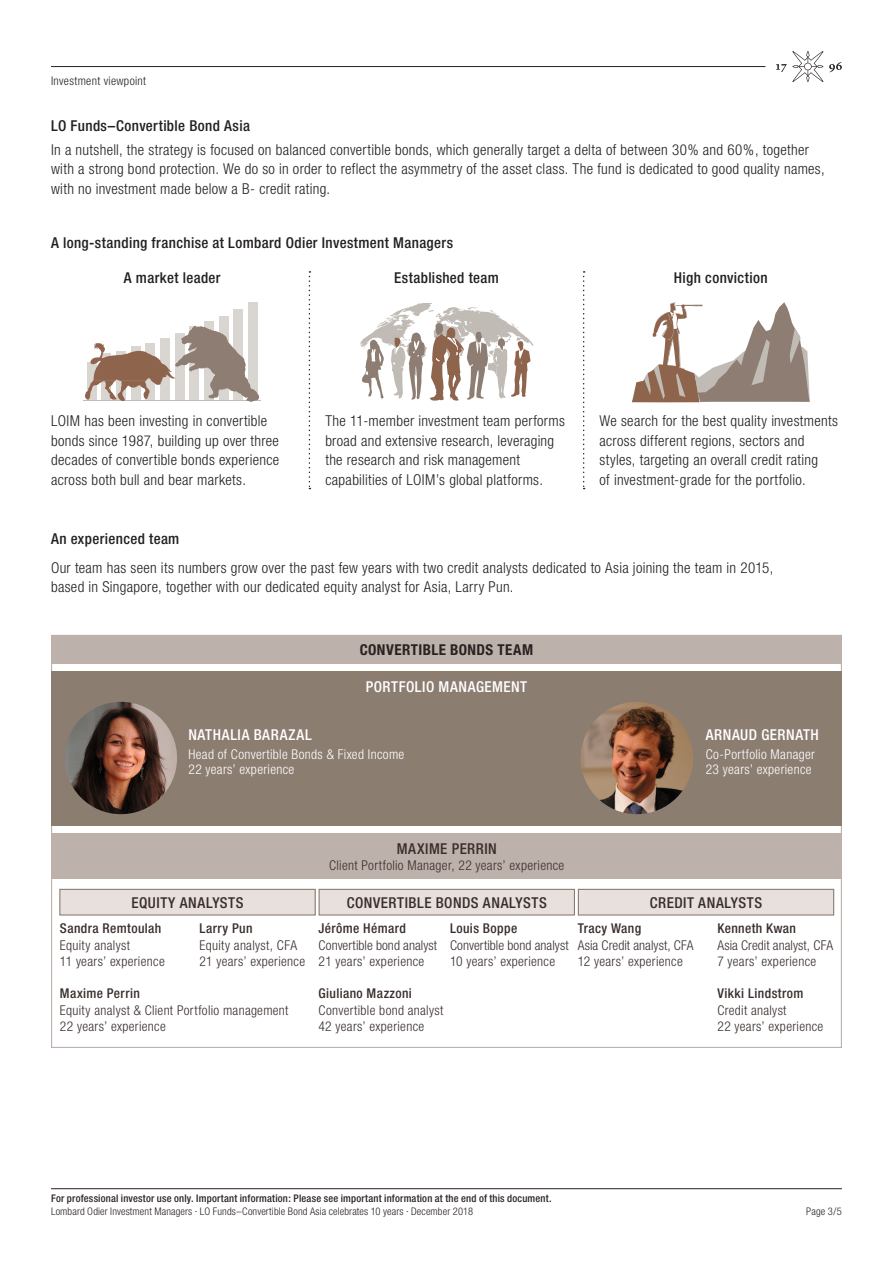
<style>
.page{position:relative;width:893px;height:1263px;background:#fff}
.page>*{position:absolute;margin:0;border:0;box-sizing:border-box;transform-origin:0 0}
.Texte{font:300 condensed 15px/19.5px "Helvetica Neue";letter-spacing:.02em;color:#231f20}
.Titre_souligné_1{font:500 condensed 15px "Helvetica Neue";letter-spacing:.025em;color:#231f20}
.NI_Texte{font:500 condensed 15px "Helvetica Neue";letter-spacing:.035em;color:#392e2c}
.NI_Texte-2{font:500 condensed 15px "Helvetica Neue";letter-spacing:.04em;color:#fff}
.NI_Texte-3{font:700 condensed 15px "Helvetica Neue";letter-spacing:.03em;color:#2a2222}
.Texte-2{font:500 condensed 15px "Helvetica Neue";letter-spacing:.025em;color:#231f20}
.NI_Texte-4{font:300 condensed 13.5px/16.5px "Helvetica Neue";letter-spacing:.025em;color:#392e2c}
.NI_Texte-5{font:300 condensed 13.5px/15px "Helvetica Neue";letter-spacing:.025em;color:#fff}
.t1{font:300 condensed 12px "Helvetica Neue";letter-spacing:.03em;color:#2a2222}
.Description_gras{font:500 condensed 10.5px "Helvetica Neue";letter-spacing:.02em;color:#2a2222}
.Description{font:300 condensed 10.5px "Helvetica Neue";letter-spacing:.015em;color:#2a2222}
.s1{font-weight:500}
</style>
<div class="page">
<hr style="left:51px;top:66px;width:714px;height:1px;background:#2a2222">
<svg style="left:829px;top:62px;width:13px;height:10px"></svg>
<svg style="left:776px;top:51px;width:47px;height:31px"></svg>
<hr style="left:51px;top:1188px;width:791px;height:1px;background:#2a2222">
<svg style="left:309px;top:271px;width:1px;height:218px"></svg>
<svg style="left:583px;top:271px;width:2px;height:218px"></svg>
<svg style="left:360px;top:303px;width:174px;height:98px"></svg>
<svg style="left:632px;top:302px;width:178px;height:100px"></svg>
<div style="left:204px;top:321px;width:9px;height:79px;background:#d9d6d2"></div>
<div style="left:219px;top:316px;width:9px;height:84px;background:#d9d6d2"></div>
<div style="left:234px;top:309px;width:9px;height:91px;background:#d9d6d2"></div>
<div style="left:248px;top:302px;width:9px;height:98px;background:#d9d6d2"></div>
<hr style="left:84px;top:400px;width:177px;height:1px;background:#c0bbb5">
<svg style="left:85px;top:326px;width:174px;height:76px"></svg>
<div style="left:51px;top:635px;width:791px;height:28px;background:#bdb2ab"></div>
<div style="left:52px;top:834px;width:790px;height:45px;background:#bdb2ab"></div>
<div style="left:60px;top:889px;width:255px;height:26px;background:#e8e0dd"></div>
<div style="left:59px;top:889px;width:257px;height:26px;border:1px solid #8c7d71"></div>
<div style="left:319px;top:889px;width:255px;height:26px;background:#e8e0dd"></div>
<div style="left:319px;top:889px;width:256px;height:26px;border:1px solid #8c7d71"></div>
<div style="left:578px;top:889px;width:256px;height:26px;background:#e8e0dd"></div>
<div style="left:578px;top:889px;width:256px;height:26px;border:1px solid #8c7d71"></div>
<div style="left:51px;top:671px;width:791px;height:155px;background:#8c7d71"></div>
<img style="left:65px;top:702px;width:112px;height:112px;border-radius:56px">
<img style="left:581px;top:702px;width:112px;height:112px;border-radius:56px">
<p class="t1" style="left:51px;top:74px;width:97px">Investment viewpoint</p>
<p class="Titre_souligné_1" style="left:51px;top:117px;width:200px">LO Funds–Convertible Bond Asia</p>
<p class="Texte" style="left:51px;top:139px;width:775px">In a nutshell, the strategy is focused on balanced convertible bonds, which generally target a delta of between 30% and 60%, together with a strong bond protection. We do so in order to reflect the asymmetry of the asset class. The fund is dedicated to good quality names, with no investment made below a B- credit rating.</p>
<p class="Titre_souligné_1" style="left:51px;top:234px;width:404px">A long-standing franchise at Lombard Odier Investment Managers</p>
<p class="Titre_souligné_1" style="left:394px;top:269px;width:106px">Established team</p>
<p class="Titre_souligné_1" style="left:124px;top:269px;width:98px">A market leader</p>
<p class="Titre_souligné_1" style="left:674px;top:269px;width:95px">High conviction</p>
<p class="Texte" style="left:51px;top:411px;width:230px">LOIM has been investing in convertible bonds since 1987, building up over three decades of convertible bonds experience across both bull and bear markets.</p>
<p class="Texte" style="left:325px;top:411px;width:241px">The 11-member investment team performs broad and extensive research, leveraging the research and risk management capabilities of LOIM’s global platforms.</p>
<p class="Texte" style="left:600px;top:411px;width:240px">We search for the best quality investments across different regions, sectors and styles, targeting an overall credit rating<br>of investment-grade for the portfolio.</p>
<p class="Texte-2" style="left:51px;top:529px;width:130px">An experienced team</p>
<p class="Texte" style="left:51px;top:558px;width:724px">Our team has seen its numbers grow over the past few years with two credit analysts dedicated to Asia joining the team in 2015, based in Singapore, together with our dedicated equity analyst for Asia, Larry Pun.</p>
<p class="NI_Texte-3" style="left:360px;top:641px;width:175px">CONVERTIBLE BONDS TEAM</p>
<p class="NI_Texte-2" style="left:366px;top:677px;width:163px">PORTFOLIO MANAGEMENT</p>
<p class="NI_Texte-2" style="left:188px;top:726px;width:125px">NATHALIA BARAZAL</p>
<p class="NI_Texte-5" style="left:188px;top:747px;width:217px">Head of Convertible Bonds &amp; Fixed Income<br>22 years’ experience</p>
<p class="NI_Texte" style="left:397px;top:840px;width:102px">MAXIME PERRIN</p>
<p class="NI_Texte-4" style="left:329px;top:857px;width:237px">Client Portfolio Manager, 22 years’ experience</p>
<p class="NI_Texte-2" style="left:706px;top:726px;width:115px">ARNAUD GERNATH</p>
<p class="NI_Texte-5" style="left:706px;top:747px;width:111px">Co-Portfolio Manager<br>23 years’ experience</p>
<p class="NI_Texte" style="left:131px;top:894px;width:114px">EQUITY ANALYSTS</p>
<p class="NI_Texte" style="left:347px;top:894px;width:202px">CONVERTIBLE BONDS ANALYSTS</p>
<p class="NI_Texte" style="left:650px;top:894px;width:114px">CREDIT ANALYSTS</p>
<p class="NI_Texte-4" style="left:578px;top:920px;width:117px"><span class="s1">Tracy Wang<br></span>Asia Credit analyst, CFA<br>12 years’ experience</p>
<p class="NI_Texte-4" style="left:717px;top:920px;width:117px"><span class="s1">Kenneth Kwan<br></span>Asia Credit analyst, CFA<br>7 years’ experience</p>
<p class="NI_Texte-4" style="left:717px;top:985px;width:107px"><span class="s1">Vikki Lindstrom<br></span>Credit analyst<br>22 years’ experience</p>
<p class="NI_Texte-4" style="left:319px;top:920px;width:120px"><span class="s1">Jérôme Hémard<br></span>Convertible bond analyst<br>21 years’ experience</p>
<p class="NI_Texte-4" style="left:450px;top:920px;width:120px"><span class="s1">Louis Boppe<br></span>Convertible bond analyst<br>10 years’ experience</p>
<p class="NI_Texte-4" style="left:319px;top:985px;width:126px"><span class="s1">Giuliano Mazzoni<br></span>Convertible bond analyst<br>42 years’ experience</p>
<p class="NI_Texte-4" style="left:60px;top:920px;width:106px"><span class="s1">Sandra Remtoulah<br></span>Equity analyst<br>11 years’ experience</p>
<p class="NI_Texte-4" style="left:199px;top:920px;width:107px"><span class="s1">Larry Pun<br></span>Equity analyst, CFA<br>21 years’ experience</p>
<p class="NI_Texte-4" style="left:60px;top:985px;width:230px"><span class="s1">Maxime Perrin<br></span>Equity analyst &amp; Client Portfolio management<br>22 years’ experience</p>
<p class="Description_gras" style="left:51px;top:1192px;width:502px">For professional investor use only. Important information: Please see important information at the end of this document.</p>
<p class="Description" style="left:51px;top:1205px;width:423px">Lombard Odier Investment Managers · LO Funds–Convertible Bond Asia celebrates 10 years · December 2018</p>
<p class="Description" style="left:806px;top:1205px;width:37px">Page 3/5</p>
</div>
